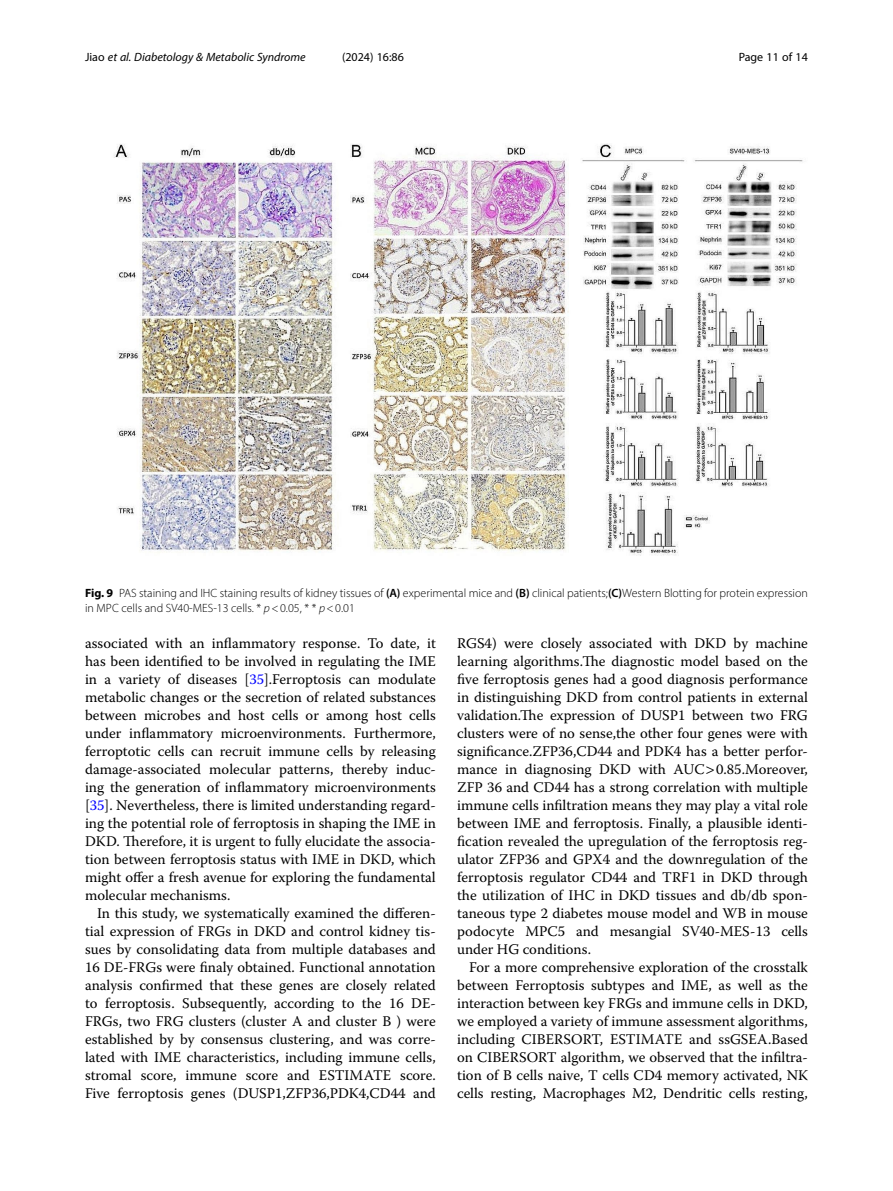
<style>
.page{position:relative;width:893px;height:1191px;background:#fff}
.page>*{position:absolute;margin:0;border:0;box-sizing:border-box;transform-origin:0 0}
.Body_Text_Indent{font:14.7px/18px "Warnock Pro";color:#000;text-align:justify}
.Body_Text{font:14.7px/18px "Warnock Pro";color:#000;text-align:justify}
.Figure_Caption{font:300 12px/15px "Myriad Pro";color:#000}
.t1{font:italic 12px "Myriad Pro";color:#000}
.t2{font:12px "Myriad Pro";color:#000}
.s1{font-style:normal}
.s2{font-weight:700}
.s3{font-weight:600}
.s4{font-style:italic}
.s5{color:#00f}
</style>
<div class="page">
<img style="left:114px;top:143px;width:689px;height:413px">
<p class="t1" style="left:85px;top:50px;width:222px"><span class="s1">Jiao</span> et al. Diabetology &amp; Metabolic Syndrome</p>
<p class="t2" style="left:342px;top:50px;width:63px">(2024) 16:86</p>
<p class="t2" style="left:739px;top:50px;width:71px">Page 11 of 14</p>
<p class="Figure_Caption" style="left:85px;top:585px;width:724px"><span class="s2">Fig. 9</span> PAS staining and IHC staining results of kidney tissues of <span class="s3">(A)</span> experimental mice and <span class="s3">(B)</span> clinical patients;<span class="s3">(C)</span>Western Blotting for protein expression in MPC cells and SV40-MES-13 cells. * <span class="s4">p</span>&lt;0.05, * * <span class="s4">p</span>&lt;0.01</p>
<p class="Body_Text" style="left:85px;top:634px;width:352px">associated with an inflammatory response. To date, it has been identified to be involved in regulating the IME in a variety of diseases [<span class="s5">35</span>].Ferroptosis can modulate metabolic changes or the secretion of related substances between microbes and host cells or among host cells under inflammatory microenvironments. Furthermore, ferroptotic cells can recruit immune cells by releasing damage-associated molecular patterns, thereby induc&shy;ing the generation of inflammatory microenvironments [<span class="s5">35</span>]. Nevertheless, there is limited understanding regard&shy;ing the potential role of ferroptosis in shaping the IME in DKD. Therefore, it is urgent to fully elucidate the associa&shy;tion between ferroptosis status with IME in DKD, which might offer a fresh avenue for exploring the fundamental molecular mechanisms.</p>
<p class="Body_Text_Indent" style="left:85px;top:904px;width:352px;text-indent:12px">In this study, we systematically examined the differen&shy;tial expression of FRGs in DKD and control kidney tis&shy;sues by consolidating data from multiple databases and 16 DE-FRGs were finaly obtained. Functional annotation analysis confirmed that these genes are closely related to ferroptosis. Subsequently, according to the 16 DE-FRGs, two FRG clusters (cluster A and cluster B ) were established by by consensus clustering, and was corre&shy;lated with IME characteristics, including immune cells, stromal score, immune score and ESTIMATE score.<br>Five ferroptosis genes (DUSP1,ZFP36,PDK4,CD44 and</p>
<p class="Body_Text_Indent" style="left:457px;top:634px;width:352px">RGS4) were closely associated with DKD by machine learning algorithms.The diagnostic model based on the five ferroptosis genes had a good diagnosis performance in distinguishing DKD from control patients in external validation.The expression of DUSP1 between two FRG clusters were of no sense,the other four genes were with significance.ZFP36,CD44 and PDK4 has a better perfor&shy;mance in diagnosing DKD with AUC 0.85.Moreover, ZFP 36 and CD44 has a strong correlation with multiple immune cells infiltration means they may play a vital role between IME and ferroptosis. Finally, a plausible identi&shy;fication revealed the upregulation of the ferroptosis reg&shy;ulator ZFP36 and GPX4 and the downregulation of the ferroptosis regulator CD44 and TRF1 in DKD through the utilization of IHC in DKD tissues and db/db spon&shy;taneous type 2 diabetes mouse model and WB in mouse podocyte MPC5 and mesangial SV40-MES-13 cells under HG conditions.</p>
<p class="Body_Text_Indent" style="left:457px;top:958px;width:352px;text-indent:12px">For a more comprehensive exploration of the crosstalk between Ferroptosis subtypes and IME, as well as the interaction between key FRGs and immune cells in DKD, we employed a variety of immune assessment algorithms, including CIBERSORT, ESTIMATE and ssGSEA.Based on CIBERSORT algorithm, we observed that the infiltra&shy;tion of B cells naive, T cells CD4 memory activated, NK cells resting, Macrophages M2, Dendritic cells resting,</p>
</div>
